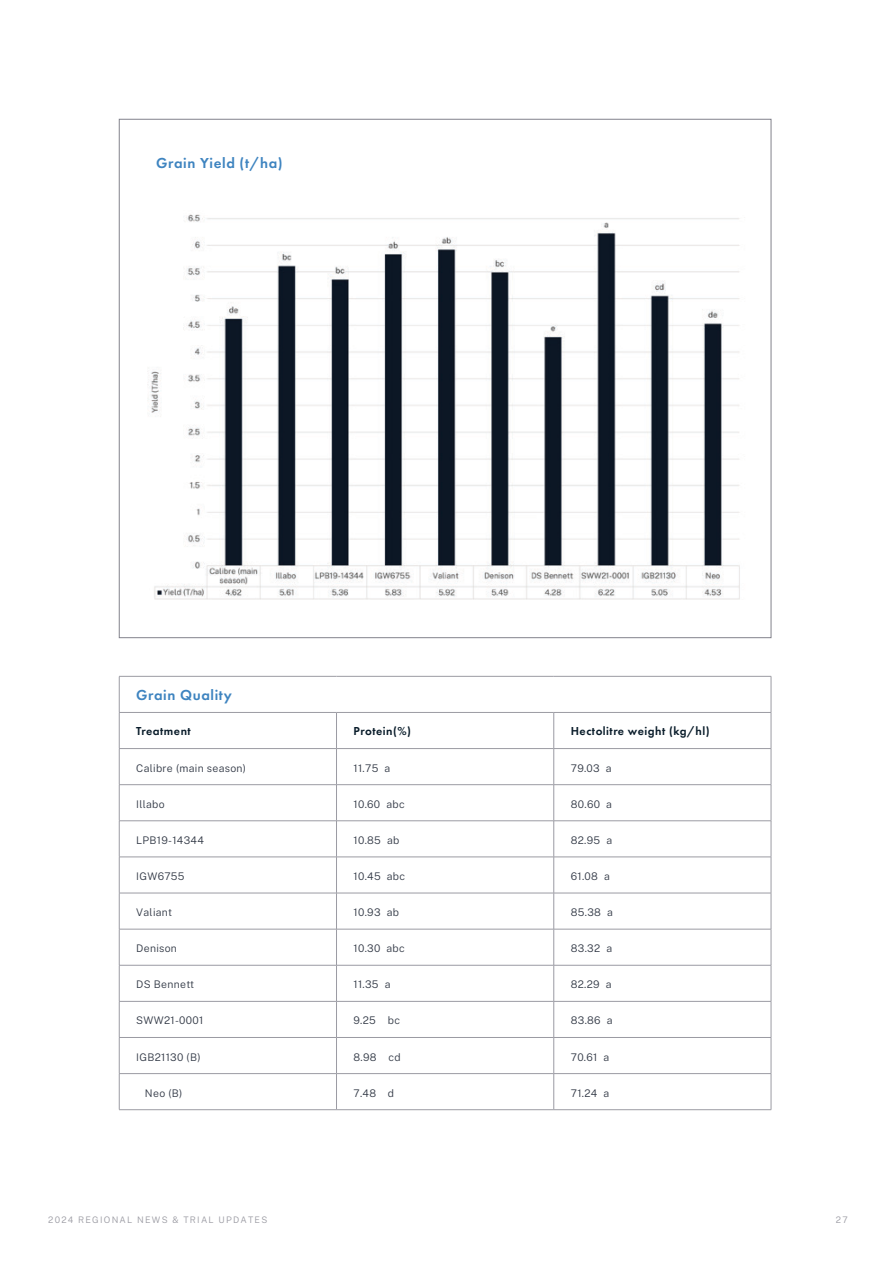
<style>
.page{position:relative;width:893px;height:1263px;background:#fff}
.page>*{position:absolute;margin:0;border:0;box-sizing:border-box;transform-origin:0 0}
.Blue_heading_6{font:600 15px "Futura PT";letter-spacing:.04em;color:#3e84c0}
.Secondary_table_heading_black{font:600 12px "Futura PT";letter-spacing:.04em;color:#091c2a}
.Small_Body___caption{font:100 10.5px "Public Sans";letter-spacing:.03em;color:#313845}
.t1{font:100 9px "Public Sans";letter-spacing:.14em;color:#9b9ba3}
</style>
<div class="page">
<img style="left:147px;top:214px;width:593px;height:386px">
<hr style="left:119px;top:676px;width:217px;height:1px;background:#9b9ba3">
<hr style="left:119px;top:676px;width:1px;height:36px;background:#9b9ba3">
<hr style="left:336px;top:676px;width:218px;height:1px;background:#9b9ba3">
<hr style="left:554px;top:676px;width:217px;height:1px;background:#9b9ba3">
<hr style="left:771px;top:676px;width:1px;height:36px;background:#9b9ba3">
<hr style="left:119px;top:712px;width:217px;height:1px;background:#9b9ba3">
<hr style="left:119px;top:713px;width:1px;height:35px;background:#9b9ba3">
<hr style="left:336px;top:712px;width:218px;height:1px;background:#9b9ba3">
<hr style="left:336px;top:713px;width:1px;height:35px;background:#9b9ba3">
<hr style="left:554px;top:712px;width:217px;height:1px;background:#9b9ba3">
<hr style="left:553px;top:713px;width:1px;height:35px;background:#9b9ba3">
<hr style="left:771px;top:713px;width:1px;height:35px;background:#9b9ba3">
<hr style="left:119px;top:748px;width:217px;height:1px;background:#9b9ba3">
<hr style="left:119px;top:749px;width:1px;height:35px;background:#9b9ba3">
<hr style="left:336px;top:748px;width:218px;height:1px;background:#9b9ba3">
<hr style="left:336px;top:749px;width:1px;height:35px;background:#9b9ba3">
<hr style="left:554px;top:748px;width:217px;height:1px;background:#9b9ba3">
<hr style="left:553px;top:749px;width:1px;height:35px;background:#9b9ba3">
<hr style="left:771px;top:749px;width:1px;height:35px;background:#9b9ba3">
<hr style="left:119px;top:784px;width:217px;height:1px;background:#9b9ba3">
<hr style="left:119px;top:785px;width:1px;height:36px;background:#9b9ba3">
<hr style="left:336px;top:784px;width:218px;height:1px;background:#9b9ba3">
<hr style="left:336px;top:785px;width:1px;height:36px;background:#9b9ba3">
<hr style="left:554px;top:784px;width:217px;height:1px;background:#9b9ba3">
<hr style="left:553px;top:785px;width:1px;height:36px;background:#9b9ba3">
<hr style="left:771px;top:785px;width:1px;height:36px;background:#9b9ba3">
<hr style="left:119px;top:820px;width:217px;height:1px;background:#9b9ba3">
<hr style="left:119px;top:821px;width:1px;height:36px;background:#9b9ba3">
<hr style="left:336px;top:820px;width:218px;height:1px;background:#9b9ba3">
<hr style="left:336px;top:821px;width:1px;height:36px;background:#9b9ba3">
<hr style="left:554px;top:820px;width:217px;height:1px;background:#9b9ba3">
<hr style="left:553px;top:821px;width:1px;height:36px;background:#9b9ba3">
<hr style="left:771px;top:821px;width:1px;height:36px;background:#9b9ba3">
<hr style="left:119px;top:857px;width:217px;height:1px;background:#9b9ba3">
<hr style="left:119px;top:857px;width:1px;height:36px;background:#9b9ba3">
<hr style="left:336px;top:857px;width:218px;height:1px;background:#9b9ba3">
<hr style="left:336px;top:857px;width:1px;height:36px;background:#9b9ba3">
<hr style="left:554px;top:857px;width:217px;height:1px;background:#9b9ba3">
<hr style="left:553px;top:857px;width:1px;height:36px;background:#9b9ba3">
<hr style="left:771px;top:857px;width:1px;height:36px;background:#9b9ba3">
<hr style="left:119px;top:893px;width:217px;height:1px;background:#9b9ba3">
<hr style="left:119px;top:893px;width:1px;height:36px;background:#9b9ba3">
<hr style="left:336px;top:893px;width:218px;height:1px;background:#9b9ba3">
<hr style="left:336px;top:893px;width:1px;height:36px;background:#9b9ba3">
<hr style="left:554px;top:893px;width:217px;height:1px;background:#9b9ba3">
<hr style="left:553px;top:893px;width:1px;height:36px;background:#9b9ba3">
<hr style="left:771px;top:893px;width:1px;height:36px;background:#9b9ba3">
<hr style="left:119px;top:929px;width:217px;height:1px;background:#9b9ba3">
<hr style="left:119px;top:929px;width:1px;height:36px;background:#9b9ba3">
<hr style="left:336px;top:929px;width:218px;height:1px;background:#9b9ba3">
<hr style="left:336px;top:929px;width:1px;height:36px;background:#9b9ba3">
<hr style="left:554px;top:929px;width:217px;height:1px;background:#9b9ba3">
<hr style="left:553px;top:929px;width:1px;height:36px;background:#9b9ba3">
<hr style="left:771px;top:929px;width:1px;height:36px;background:#9b9ba3">
<hr style="left:119px;top:965px;width:217px;height:1px;background:#9b9ba3">
<hr style="left:119px;top:965px;width:1px;height:36px;background:#9b9ba3">
<hr style="left:336px;top:965px;width:218px;height:1px;background:#9b9ba3">
<hr style="left:336px;top:965px;width:1px;height:36px;background:#9b9ba3">
<hr style="left:554px;top:965px;width:217px;height:1px;background:#9b9ba3">
<hr style="left:553px;top:965px;width:1px;height:36px;background:#9b9ba3">
<hr style="left:771px;top:965px;width:1px;height:36px;background:#9b9ba3">
<hr style="left:119px;top:1001px;width:217px;height:1px;background:#9b9ba3">
<hr style="left:119px;top:1001px;width:1px;height:36px;background:#9b9ba3">
<hr style="left:336px;top:1001px;width:218px;height:1px;background:#9b9ba3">
<hr style="left:336px;top:1001px;width:1px;height:36px;background:#9b9ba3">
<hr style="left:554px;top:1001px;width:217px;height:1px;background:#9b9ba3">
<hr style="left:553px;top:1001px;width:1px;height:36px;background:#9b9ba3">
<hr style="left:771px;top:1001px;width:1px;height:36px;background:#9b9ba3">
<hr style="left:119px;top:1037px;width:217px;height:1px;background:#9b9ba3">
<hr style="left:119px;top:1038px;width:1px;height:35px;background:#9b9ba3">
<hr style="left:336px;top:1037px;width:218px;height:1px;background:#9b9ba3">
<hr style="left:336px;top:1038px;width:1px;height:35px;background:#9b9ba3">
<hr style="left:554px;top:1037px;width:217px;height:1px;background:#9b9ba3">
<hr style="left:553px;top:1038px;width:1px;height:35px;background:#9b9ba3">
<hr style="left:771px;top:1038px;width:1px;height:35px;background:#9b9ba3">
<hr style="left:119px;top:1073px;width:217px;height:1px;background:#9b9ba3">
<hr style="left:119px;top:1074px;width:1px;height:35px;background:#9b9ba3">
<hr style="left:336px;top:1073px;width:218px;height:1px;background:#9b9ba3">
<hr style="left:336px;top:1074px;width:1px;height:35px;background:#9b9ba3">
<hr style="left:554px;top:1073px;width:217px;height:1px;background:#9b9ba3">
<hr style="left:553px;top:1074px;width:1px;height:35px;background:#9b9ba3">
<hr style="left:771px;top:1074px;width:1px;height:35px;background:#9b9ba3">
<hr style="left:119px;top:1109px;width:217px;height:1px;background:#9b9ba3">
<hr style="left:336px;top:1109px;width:218px;height:1px;background:#9b9ba3">
<hr style="left:554px;top:1109px;width:217px;height:1px;background:#9b9ba3">
<p class="Blue_heading_6" style="left:156px;top:154px;width:128px">Grain Yield (t/ha)</p>
<p class="Blue_heading_6" style="left:136px;top:686px;width:97px">Grain Quality</p>
<p class="Secondary_table_heading_black" style="left:136px;top:723px;width:56px">Treatment</p>
<p class="Secondary_table_heading_black" style="left:353px;top:723px;width:59px">Protein(%)</p>
<p class="Secondary_table_heading_black" style="left:571px;top:723px;width:140px">Hectolitre weight (kg/hl)</p>
<p class="Small_Body___caption" style="left:136px;top:761px;width:111px">Calibre (main season)</p>
<p class="Small_Body___caption" style="left:353px;top:761px;width:38px">11.75 a</p>
<p class="Small_Body___caption" style="left:571px;top:761px;width:42px">79.03 a</p>
<p class="Small_Body___caption" style="left:136px;top:797px;width:30px">Illabo</p>
<p class="Small_Body___caption" style="left:353px;top:797px;width:53px">10.60 abc</p>
<p class="Small_Body___caption" style="left:571px;top:797px;width:43px">80.60 a</p>
<p class="Small_Body___caption" style="left:136px;top:833px;width:69px">LPB19-14344</p>
<p class="Small_Body___caption" style="left:353px;top:833px;width:47px">10.85 ab</p>
<p class="Small_Body___caption" style="left:571px;top:833px;width:43px">82.95 a</p>
<p class="Small_Body___caption" style="left:136px;top:869px;width:50px">IGW6755</p>
<p class="Small_Body___caption" style="left:353px;top:869px;width:53px">10.45 abc</p>
<p class="Small_Body___caption" style="left:571px;top:869px;width:41px">61.08 a</p>
<p class="Small_Body___caption" style="left:136px;top:905px;width:38px">Valiant</p>
<p class="Small_Body___caption" style="left:353px;top:905px;width:47px">10.93 ab</p>
<p class="Small_Body___caption" style="left:571px;top:905px;width:44px">85.38 a</p>
<p class="Small_Body___caption" style="left:136px;top:941px;width:42px">Denison</p>
<p class="Small_Body___caption" style="left:353px;top:941px;width:53px">10.30 abc</p>
<p class="Small_Body___caption" style="left:571px;top:941px;width:43px">83.32 a</p>
<p class="Small_Body___caption" style="left:136px;top:977px;width:59px">DS Bennett</p>
<p class="Small_Body___caption" style="left:353px;top:977px;width:38px">11.35 a</p>
<p class="Small_Body___caption" style="left:571px;top:977px;width:42px">82.29 a</p>
<p class="Small_Body___caption" style="left:136px;top:1014px;width:69px">SWW21-0001</p>
<p class="Small_Body___caption" style="left:353px;top:1014px;width:48px">9.25 bc</p>
<p class="Small_Body___caption" style="left:571px;top:1014px;width:43px">83.86 a</p>
<p class="Small_Body___caption" style="left:136px;top:1050px;width:66px">IGB21130 (B)</p>
<p class="Small_Body___caption" style="left:353px;top:1050px;width:49px">8.98 cd</p>
<p class="Small_Body___caption" style="left:571px;top:1050px;width:40px">70.61 a</p>
<p class="Small_Body___caption" style="left:145px;top:1086px;width:39px">Neo (B)</p>
<p class="Small_Body___caption" style="left:353px;top:1086px;width:42px">7.48 d</p>
<p class="Small_Body___caption" style="left:571px;top:1086px;width:40px">71.24 a</p>
<p class="t1" style="left:48px;top:1214px;width:221px">2024 REGIONAL NEWS &amp; TRIAL UPDATES</p>
<p class="t1" style="left:836px;top:1214px;width:13px">27</p>
</div>
